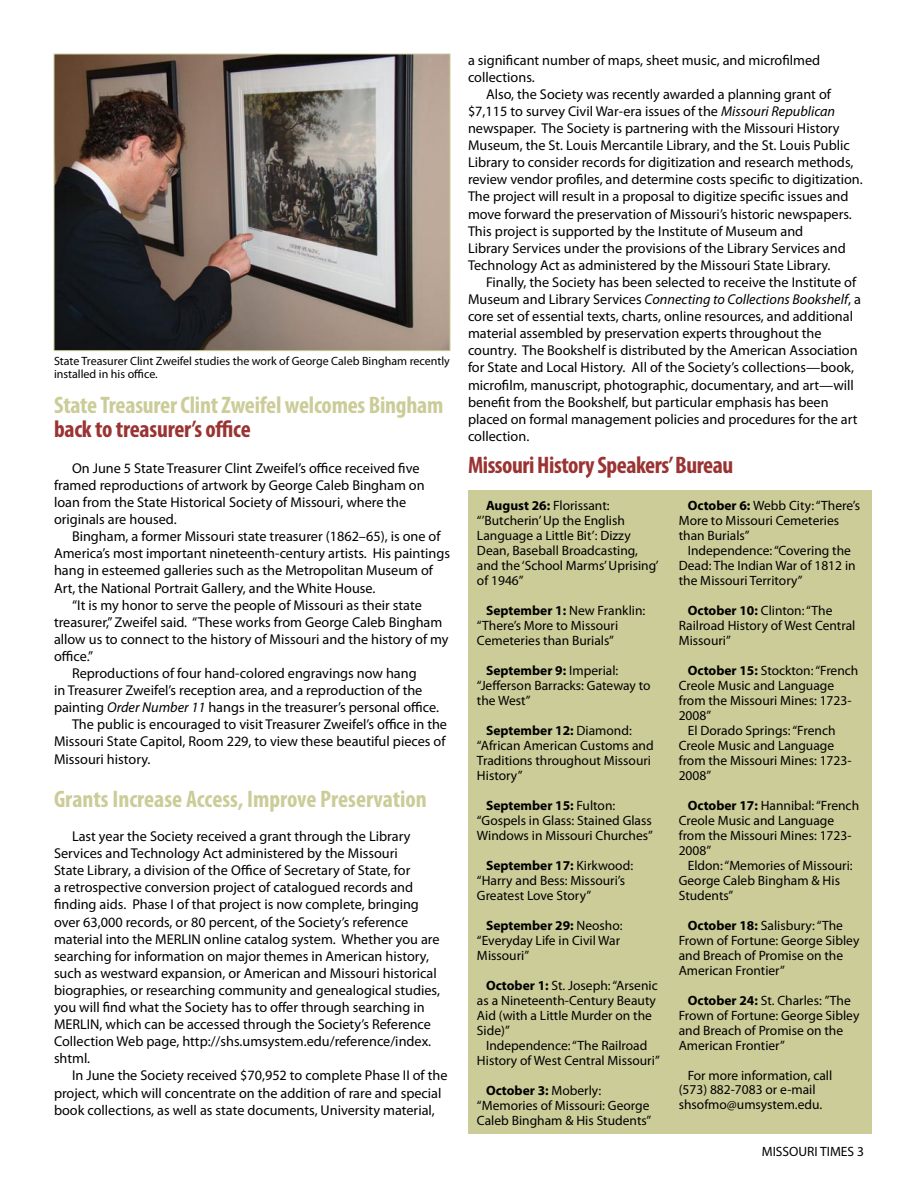
<style>
.page{position:relative;width:918px;height:1188px;background:#fff}
.page>*{position:absolute;margin:0;border:0;box-sizing:border-box;transform-origin:0 0}
.t1{font:700 condensed 24px "Myriad Pro";letter-spacing:-.01em;color:#cbcc98}
.t2{font:700 condensed 24px "Myriad Pro";letter-spacing:-.02em;color:#9a3433}
.t3{font:14.25px/17.1px "Myriad Pro";color:#000}
.t4{font:13.5px/15px "Myriad Pro";color:#000}
.t5{font:12px/13.5px "Myriad Pro";color:#000}
.s1{font-style:italic}
.s2{font-weight:700}
</style>
<div class="page">
<div style="left:468px;top:490px;width:404px;height:644px;background:#cbcc98"></div>
<img style="left:56px;top:56px;width:392px;height:293px">
<div style="left:54px;top:54px;width:396px;height:297px;border:1px solid #cbcc98"></div>
<p class="t5" style="left:54px;top:354px;width:397px">State Treasurer Clint Zweifel studies the work of George Caleb Bingham recently installed in his office.</p>
<h1 class="t1" style="left:54px;top:390px;width:391px">State Treasurer Clint Zweifel welcomes Bingham</h1>
<h1 class="t2" style="left:54px;top:414px;width:198px">back to treasurer’s office</h1>
<p class="t3" style="left:54px;top:459px;width:372px;text-indent:18px">On June 5 State Treasurer Clint Zweifel’s office received five framed reproductions of artwork by George Caleb Bingham on loan from the State Historical Society of Missouri, where the originals are housed.</p>
<p class="t3" style="left:72px;top:528px;width:370px">Bingham, a former Missouri state treasurer (1862–65), is one of</p>
<p class="t3" style="left:54px;top:545px;width:397px">America’s most important nineteenth-century artists. His paintings</p>
<p class="t3" style="left:54px;top:562px;width:381px">hang in esteemed galleries such as the Metropolitan Museum of</p>
<p class="t3" style="left:54px;top:579px;width:323px">Art, the National Portrait Gallery, and the White House.</p>
<p class="t3" style="left:72px;top:596px;width:351px">“It is my honor to serve the people of Missouri as their state</p>
<p class="t3" style="left:54px;top:613px;width:390px">treasurer,” Zweifel said. “These works from George Caleb Bingham</p>
<p class="t3" style="left:54px;top:630px;width:396px">allow us to connect to the history of Missouri and the history of my</p>
<p class="t3" style="left:54px;top:647px;width:41px">office.”</p>
<p class="t3" style="left:72px;top:664px;width:346px">Reproductions of four hand-colored engravings now hang</p>
<p class="t3" style="left:54px;top:682px;width:370px">in Treasurer Zweifel’s reception area, and a reproduction of the</p>
<p class="t3" style="left:54px;top:699px;width:387px">painting <span class="s1">Order Number 11</span> hangs in the treasurer’s personal office.</p>
<p class="t3" style="left:72px;top:716px;width:377px">The public is encouraged to visit Treasurer Zweifel’s office in the</p>
<p class="t3" style="left:54px;top:733px;width:393px">Missouri State Capitol, Room 229, to view these beautiful pieces of</p>
<p class="t3" style="left:54px;top:750px;width:98px">Missouri history.</p>
<h1 class="t1" style="left:54px;top:784px;width:374px">Grants Increase Access, Improve Preservation</h1>
<p class="t3" style="left:54px;top:828px;width:388px;text-indent:18px">Last year the Society received a grant through the Library Services and Technology Act administered by the Missouri<br>State Library, a division of the Office of Secretary of State, for<br>a retrospective conversion project of catalogued records and finding aids. Phase I of that project is now complete, bringing over 63,000 records, or 80 percent, of the Society’s reference material into the MERLIN online catalog system. Whether you are searching for information on major themes in American history, such as westward expansion, or American and Missouri historical biographies, or researching community and genealogical studies, you will find what the Society has to offer through searching in MERLIN, which can be accessed through the Society’s Reference Collection Web page, http://shs.umsystem.edu/reference/index. shtml.</p>
<p class="t3" style="left:54px;top:1067px;width:395px;text-indent:18px">In June the Society received $70,952 to complete Phase II of the project, which will concentrate on the addition of rare and special book collections, as well as state documents, University material,</p>
<p class="t3" style="left:468px;top:51px;width:354px">a significant number of maps, sheet music, and microfilmed collections.</p>
<p class="t3" style="left:468px;top:85px;width:396px;text-indent:18px">Also, the Society was recently awarded a planning grant of $7,115 to survey Civil War-era issues of the <span class="s1">Missouri Republican </span>newspaper. The Society is partnering with the Missouri History Museum, the St. Louis Mercantile Library, and the St. Louis Public Library to consider records for digitization and research methods, review vendor profiles, and determine costs specific to digitization.<br>The project will result in a proposal to digitize specific issues and move forward the preservation of Missouri’s historic newspapers.<br>This project is supported by the Institute of Museum and<br>Library Services under the provisions of the Library Services and Technology Act as administered by the Missouri State Library.</p>
<p class="t3" style="left:468px;top:273px;width:394px;text-indent:18px">Finally, the Society has been selected to receive the Institute of Museum and Library Services <span class="s1">Connecting to Collections Bookshelf</span>, a core set of essential texts, charts, online resources, and additional material assembled by preservation experts throughout the country. The Bookshelf is distributed by the American Association for State and Local History. All of the Society’s collections—book, microfilm, manuscript, photographic, documentary, and art—will benefit from the Bookshelf, but particular emphasis has been placed on formal management policies and procedures for the art collection.</p>
<h1 class="t2" style="left:468px;top:450px;width:267px">Missouri History Speakers’ Bureau</h1>
<p class="t4" style="left:477px;top:497px;width:183px;text-indent:9px"><span class="s2">August 26:</span> Florissant: “’Butcherin’ Up the English<br>Language a Little Bit’: Dizzy<br>Dean, Baseball Broadcasting, and the ‘School Marms’ Uprising’ of 1946”</p>
<p class="t4" style="left:477px;top:602px;width:170px;text-indent:9px"><span class="s2">September 1:</span> New Franklin: “There’s More to Missouri<br>Cemeteries than Burials”</p>
<p class="t4" style="left:477px;top:662px;width:175px;text-indent:9px"><span class="s2">September 9:</span> Imperial: “Jefferson Barracks: Gateway to the West”</p>
<p class="t4" style="left:477px;top:722px;width:178px;text-indent:9px"><span class="s2">September 12:</span> Diamond: “African American Customs and<br>Traditions throughout Missouri<br>History”</p>
<p class="t4" style="left:477px;top:797px;width:177px;text-indent:9px"><span class="s2">September 15:</span> Fulton: “Gospels in Glass: Stained Glass<br>Windows in Missouri Churches”</p>
<p class="t4" style="left:477px;top:857px;width:158px;text-indent:9px"><span class="s2">September 17:</span> Kirkwood: “Harry and Bess: Missouri’s<br>Greatest Love Story”</p>
<p class="t4" style="left:477px;top:917px;width:147px;text-indent:9px"><span class="s2">September 29:</span> Neosho: “Everyday Life in Civil War<br>Missouri”</p>
<p class="t4" style="left:477px;top:977px;width:182px;text-indent:9px"><span class="s2">October 1:</span> St. Joseph: “Arsenic as a Nineteenth-Century Beauty<br>Aid (with a Little Murder on the<br>Side)”</p>
<p class="t4" style="left:477px;top:1037px;width:184px;text-align:center">Independence: “The Railroad<br>History of West Central Missouri”</p>
<p class="t4" style="left:477px;top:1082px;width:176px;text-indent:9px"><span class="s2">October 3:</span> Moberly: “Memories of Missouri: George<br>Caleb Bingham &amp; His Students”</p>
<p class="t4" style="left:679px;top:497px;width:183px;text-indent:9px"><span class="s2">October 6:</span> Webb City: “There’s<br>More to Missouri Cemeteries than Burials”</p>
<p class="t4" style="left:679px;top:542px;width:178px;text-indent:9px">Independence: “Covering the<br>Dead: The Indian War of 1812 in the Missouri Territory”</p>
<p class="t4" style="left:679px;top:602px;width:178px;text-indent:9px"><span class="s2">October 10:</span> Clinton: “The<br>Railroad History of West Central<br>Missouri”</p>
<p class="t4" style="left:688px;top:662px;width:172px"><span class="s2">October 15:</span> Stockton: “French</p>
<p class="t4" style="left:679px;top:677px;width:157px">Creole Music and Language</p>
<p class="t4" style="left:679px;top:692px;width:174px">from the Missouri Mines: 1723-</p>
<p class="t4" style="left:679px;top:707px;width:34px">2008”</p>
<p class="t4" style="left:688px;top:722px;width:149px">El Dorado Springs: “French</p>
<p class="t4" style="left:679px;top:737px;width:157px">Creole Music and Language</p>
<p class="t4" style="left:679px;top:752px;width:174px">from the Missouri Mines: 1723-</p>
<p class="t4" style="left:679px;top:767px;width:34px">2008”</p>
<p class="t4" style="left:679px;top:797px;width:182px;text-indent:9px"><span class="s2">October 17:</span> Hannibal: “French<br>Creole Music and Language from the Missouri Mines: 1723-<br>2008”</p>
<p class="t4" style="left:679px;top:857px;width:175px;text-indent:9px">Eldon: “Memories of Missouri:<br>George Caleb Bingham &amp; His<br>Students”</p>
<p class="t4" style="left:679px;top:917px;width:182px;text-indent:9px"><span class="s2">October 18:</span> Salisbury: “The<br>Frown of Fortune: George Sibley and Breach of Promise on the<br>American Frontier”</p>
<p class="t4" style="left:679px;top:992px;width:182px;text-indent:9px"><span class="s2">October 24:</span> St. Charles: ”The<br>Frown of Fortune: George Sibley and Breach of Promise on the<br>American Frontier”</p>
<p class="t4" style="left:679px;top:1067px;width:155px;text-indent:9px">For more information, call (573) 882-7083 or e-mail shsofmo@umsystem.edu.</p>
<p class="t4" style="left:762px;top:1144px;width:104px">MISSOURI TIMES 3</p>
</div>
